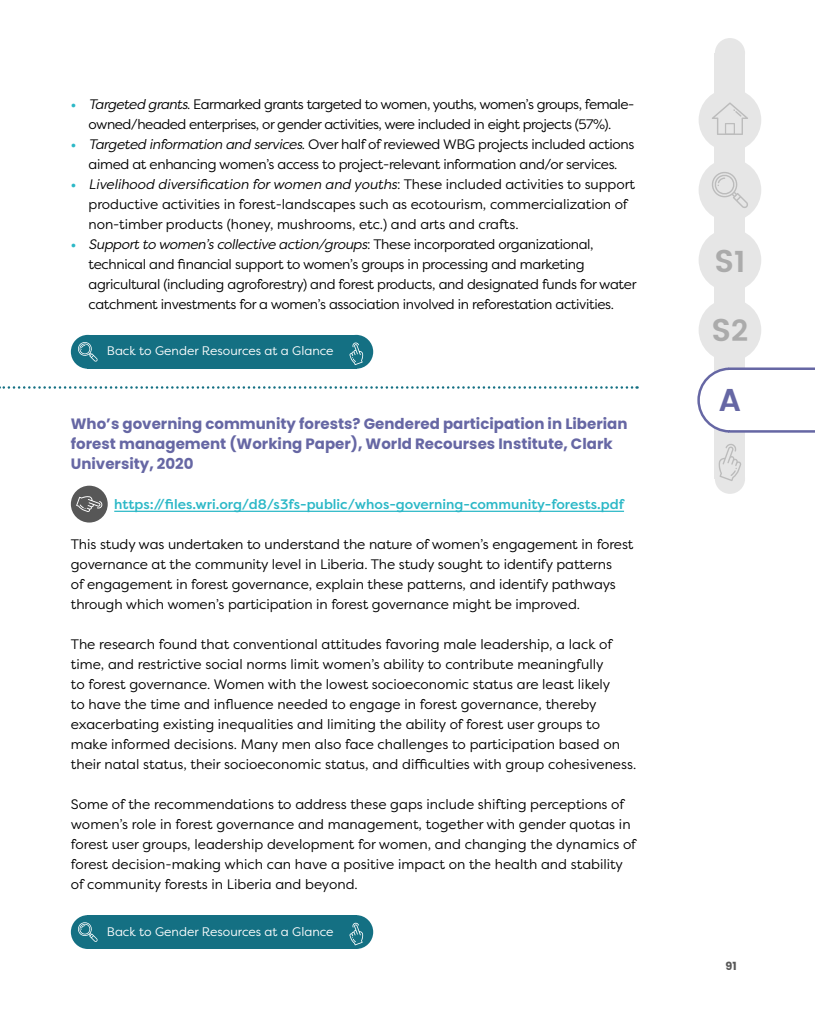
<style>
.page{position:relative;width:815px;height:1028px;background:#fff}
.page>*{position:absolute;margin:0;border:0;box-sizing:border-box;transform-origin:0 0}
.t1{font:600 31.5px/69.1px "Poppins";color:#ababab}
.t2{font:600 31.5px "Poppins";color:#6667a4}
.t3{font:700 15px/20px "Poppins";color:#6667a4}
.t4{font:13.75px/20px "Filson Pro";letter-spacing:-.005em;color:#000}
.t5{font:13.75px/20px "Filson Pro";letter-spacing:-.025em;color:#000;text-align:center}
.t6{font:13.75px/20px "Filson Pro";letter-spacing:-.035em;color:#000;text-align:center}
.t7{font:500 13.75px "Filson Pro";color:#2cb8c7}
.t8{font:12.38px "Filson Pro";color:#fff}
.t9{font:700 11.25px "Poppins";color:#575757}
.s1{font-weight:700;color:#2cb8c7}
.s2{font-style:italic}
.s3{font-size:29.75px}
</style>
<div class="page">
<div style="left:715px;top:53px;width:30px;height:426px;background:#e6e6e6"></div>
<div style="left:715px;top:38px;width:30px;height:30px;background:#e6e6e6;border-radius:50%"></div>
<div style="left:715px;top:463px;width:30px;height:31px;background:#e6e6e6;border-radius:50%"></div>
<svg style="left:697px;top:366px;width:118px;height:68px"></svg>
<div style="left:699px;top:229px;width:62px;height:62px;background:#e6e6e6;border-radius:50%"></div>
<div style="left:699px;top:299px;width:62px;height:62px;background:#e6e6e6;border-radius:50%"></div>
<div style="left:699px;top:159px;width:62px;height:62px;background:#e6e6e6;border-radius:50%"></div>
<svg style="left:712px;top:172px;width:36px;height:36px"></svg>
<div style="left:699px;top:89px;width:62px;height:62px;background:#e6e6e6;border-radius:50%"></div>
<svg style="left:712px;top:102px;width:36px;height:33px"></svg>
<div style="left:725px;top:123px;width:10px;height:12px;border:1px solid #bcbcbc"></div>
<svg style="left:719px;top:444px;width:22px;height:37px"></svg>
<hr style="left:114px;top:510px;width:510px;height:2px;background:#2cb8c7">
<div style="left:87px;top:335px;width:269px;height:34px;background:#147083"></div>
<div style="left:71px;top:335px;width:34px;height:34px;background:#147083;border-radius:50%"></div>
<svg style="left:78px;top:342px;width:20px;height:20px"></svg>
<div style="left:339px;top:335px;width:34px;height:34px;background:#147083;border-radius:50%"></div>
<svg style="left:349px;top:342px;width:14px;height:23px"></svg>
<div style="left:71px;top:485px;width:37px;height:37px;background:#575757;border-radius:50%"></div>
<svg style="left:76px;top:496px;width:27px;height:16px"></svg>
<div style="left:87px;top:915px;width:269px;height:34px;background:#147083"></div>
<div style="left:71px;top:915px;width:34px;height:34px;background:#147083;border-radius:50%"></div>
<svg style="left:78px;top:922px;width:20px;height:20px"></svg>
<div style="left:339px;top:915px;width:34px;height:34px;background:#147083;border-radius:50%"></div>
<svg style="left:349px;top:922px;width:14px;height:23px"></svg>
<svg style="left:0;top:386px;width:638px;height:3px"></svg>
<p class="t6" style="left:71px;top:93px;width:565px"><span class="s1">•</span> <span class="s2">Targeted grants</span>. Earmarked grants targeted to women, youths, women’s groups, female&shy;owned/headed enterprises, or gender activities, were included in eight projects (57%).</p>
<p class="t5" style="left:71px;top:133px;width:565px"><span class="s1">•</span> <span class="s2">Targeted information and services</span>. Over half of reviewed WBG projects included actions aimed at enhancing women’s access to project-relevant information and/or services.</p>
<p class="t4" style="left:89px;top:173px;width:548px;text-indent:-18px"><span class="s1">•</span> <span class="s2">Livelihood diversification for women and youths</span>: These included activities to support productive activities in forest-landscapes such as ecotourism, commercialization of non-timber products (honey, mushrooms, etc.) and arts and crafts.</p>
<p class="t5" style="left:89px;top:233px;width:549px;text-align:left;text-indent:-18px"><span class="s1">•</span> <span class="s2">Support to women’s collective action/groups</span>: These incorporated organizational, technical and financial support to women’s groups in processing and marketing agricultural (including agroforestry) and forest products, and designated funds for water catchment investments for a women’s association involved in reforestation activities.</p>
<p class="t8" style="left:107px;top:343px;width:228px">Back to Gender Resources at a Glance</p>
<p class="t3" style="left:71px;top:413px;width:558px">Who’s governing community forests? Gendered participation in Liberian forest management (Working Paper), World Recourses Institute, Clark<br>University, 2020</p>
<p class="t7" style="left:114px;top:494px;width:511px">https://files.wri.org/d8/s3fs-public/whos-governing-community-forests.pdf</p>
<p class="t4" style="left:71px;top:533px;width:564px">This study was undertaken to understand the nature of women’s engagement in forest governance at the community level in Liberia. The study sought to identify patterns<br>of engagement in forest governance, explain these patterns, and identify pathways through which women’s participation in forest governance might be improved.</p>
<p class="t4" style="left:71px;top:633px;width:567px">The research found that conventional attitudes favoring male leadership, a lack of time, and restrictive social norms limit women’s ability to contribute meaningfully<br>to forest governance. Women with the lowest socioeconomic status are least likely<br>to have the time and influence needed to engage in forest governance, thereby exacerbating existing inequalities and limiting the ability of forest user groups to make informed decisions. Many men also face challenges to participation based on their natal status, their socioeconomic status, and difficulties with group cohesiveness.</p>
<p class="t4" style="left:71px;top:793px;width:567px">Some of the recommendations to address these gaps include shifting perceptions of women’s role in forest governance and management, together with gender quotas in forest user groups, leadership development for women, and changing the dynamics of forest decision-making which can have a positive impact on the health and stability of community forests in Liberia and beyond.</p>
<p class="t8" style="left:107px;top:923px;width:228px">Back to Gender Resources at a Glance</p>
<h1 class="t1" style="left:712px;top:227px;width:38px">S<span class="s3">1<br></span>S<span class="s3">2</span></h1>
<h1 class="t2" style="left:719px;top:376px;width:24px">A</h1>
<p class="t9" style="left:725px;top:959px;width:13px">91</p>
</div>
